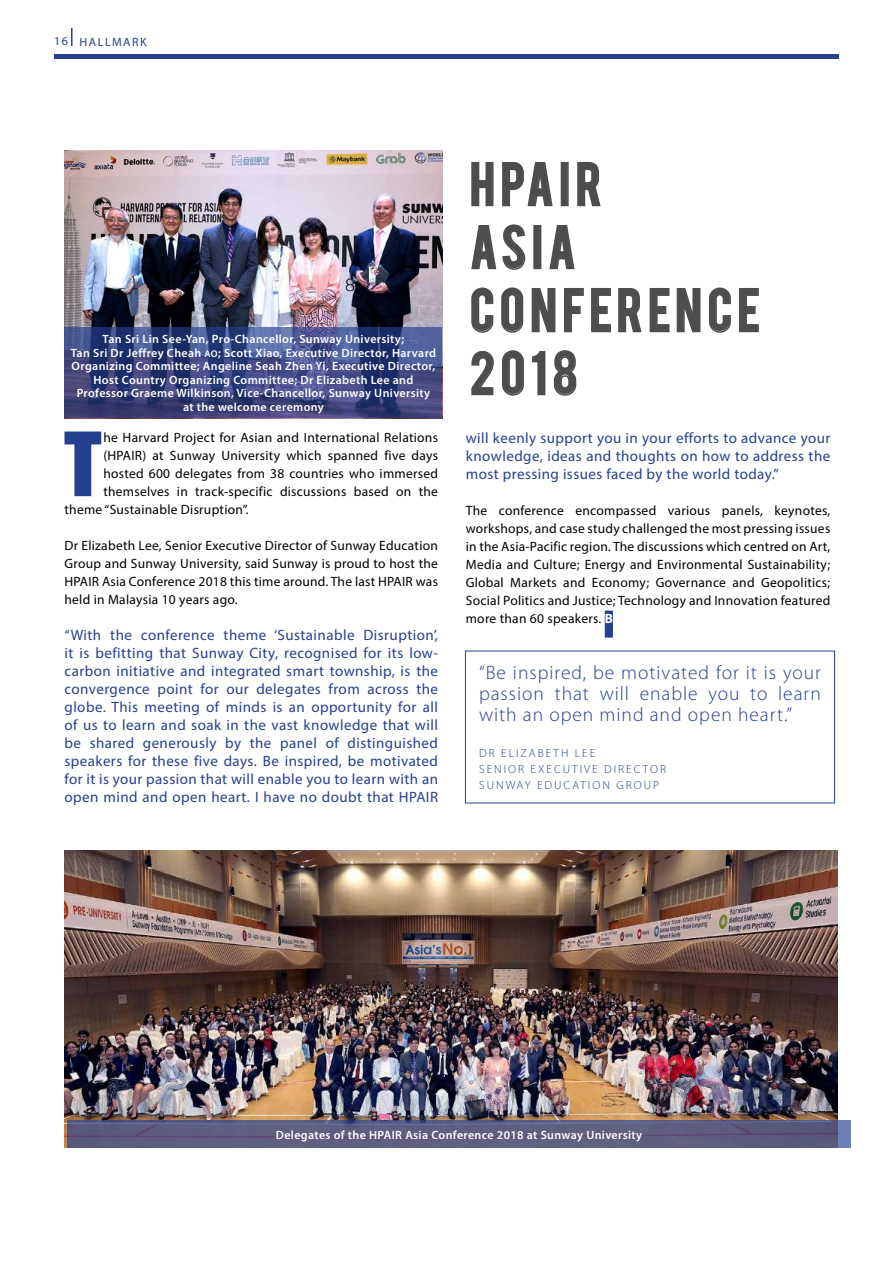
<style>
.page{position:relative;width:893px;height:1263px;background:#fff}
.page>*{position:absolute;margin:0;border:0;box-sizing:border-box;transform-origin:0 0}
.t1{font:81.75px "Impact";color:#25408f}
.t2{font:48px/63px "Bebas";letter-spacing:.11em;color:#4d4d4f}
.t3{font:300 19.5px/21px "Myriad Pro";letter-spacing:.05em;color:#25408f;text-align:justify}
.t4{font:15px/18px "Myriad Pro";letter-spacing:.03em;color:#25408f;text-align:justify}
.t5{font:13.5px/18px "Myriad Pro";letter-spacing:.02em;color:#000;text-align:justify}
.t6{font:600 12px/13.5px "Myriad Pro";letter-spacing:.03em;color:#fff;text-align:center}
.t7{font:12px "Myriad Pro";letter-spacing:.13em;color:#25408f}
.t8{font:300 11.85px/16.2px "Myriad Pro";letter-spacing:.17em;color:#25408f}
.s1{font-size:9.75px}
.s2{font-weight:700;color:#fff}
</style>
<div class="page">
<hr style="left:54px;top:54px;width:785px;height:4px;background:#25408f">
<svg style="left:71px;top:28px;width:2px;height:18px"></svg>
<div style="left:605px;top:611px;width:8px;height:27px;background:#25408f"></div>
<img style="left:64px;top:150px;width:378px;height:268px">
<img style="left:64px;top:850px;width:773px;height:298px">
<svg style="left:471px;top:162px;width:23px;height:45px"></svg>
<svg style="left:502px;top:162px;width:51px;height:45px"></svg>
<div style="left:561px;top:162px;width:8px;height:44px;border:2px solid #4d4d4f"></div>
<svg style="left:577px;top:162px;width:24px;height:45px"></svg>
<svg style="left:471px;top:224px;width:55px;height:46px"></svg>
<div style="left:533px;top:225px;width:8px;height:44px;border:2px solid #4d4d4f"></div>
<svg style="left:549px;top:225px;width:26px;height:45px"></svg>
<svg style="left:471px;top:287px;width:23px;height:46px"></svg>
<svg style="left:501px;top:287px;width:23px;height:46px"></svg>
<svg style="left:531px;top:288px;width:25px;height:45px"></svg>
<svg style="left:564px;top:288px;width:78px;height:45px"></svg>
<svg style="left:649px;top:288px;width:21px;height:45px"></svg>
<svg style="left:676px;top:288px;width:25px;height:45px"></svg>
<svg style="left:709px;top:287px;width:22px;height:46px"></svg>
<svg style="left:739px;top:288px;width:20px;height:45px"></svg>
<svg style="left:471px;top:351px;width:23px;height:45px"></svg>
<svg style="left:502px;top:350px;width:22px;height:46px"></svg>
<svg style="left:532px;top:351px;width:14px;height:45px"></svg>
<svg style="left:553px;top:350px;width:24px;height:46px"></svg>
<svg style="left:65px;top:327px;width:377px;height:91px;background:#3b467f"></svg>
<svg style="left:68px;top:1121px;width:782px;height:27px;background:#5e5d80"></svg>
<p class="t7" style="left:54px;top:34px;width:94px">16 HALLMARK</p>
<p class="t6" style="left:71px;top:332px;width:367px">Tan Sri Lin See-Yan, Pro-Chancellor, Sunway University;<br>Tan Sri Dr Jeffrey Cheah <span class="s1">AO</span>; Scott Xiao, Executive Director, Harvard Organizing Committee; Angeline Seah Zhen Yi, Executive Director, Host Country Organizing Committee; Dr Elizabeth Lee and Professor Graeme Wilkinson, Vice-Chancellor, Sunway University at the welcome ceremony</p>
<h1 class="t1" style="left:64px;top:401px;width:39px">T</h1>
<p class="t5" style="left:103px;top:428px;width:336px">he Harvard Project for Asian and International Relations</p>
<p class="t5" style="left:103px;top:446px;width:336px">(HPAIR) at Sunway University which spanned five days</p>
<p class="t5" style="left:103px;top:464px;width:336px">hosted 600 delegates from 38 countries who immersed</p>
<p class="t5" style="left:103px;top:482px;width:336px">themselves in track-specific discussions based on the</p>
<p class="t5" style="left:64px;top:500px;width:186px">theme “Sustainable Disruption”.</p>
<p class="t5" style="left:64px;top:536px;width:375px">Dr Elizabeth Lee, Senior Executive Director of Sunway Education Group and Sunway University, said Sunway is proud to host the HPAIR Asia Conference 2018 this time around. The last HPAIR was held in Malaysia 10 years ago.</p>
<p class="t4" style="left:64px;top:626px;width:375px">“With the conference theme ‘Sustainable Disruption’, it is befitting that Sunway City, recognised for its low&shy;carbon initiative and integrated smart township, is the convergence point for our delegates from across the globe. This meeting of minds is an opportunity for all of us to learn and soak in the vast knowledge that will be shared generously by the panel of distinguished speakers for these five days. Be inspired, be motivated for it is your passion that will enable you to learn with an open mind and open heart. I have no doubt that HPAIR</p>
<h2 class="t2" style="left:470px;top:149px;width:292px">HPAIR<br>ASIA<br>CONFERENCE<br>2018</h2>
<p class="t4" style="left:466px;top:428px;width:366px">will keenly support you in your efforts to advance your knowledge, ideas and thoughts on how to address the most pressing issues faced by the world today.”</p>
<p class="t5" style="left:466px;top:501px;width:366px">The conference encompassed various panels, keynotes, workshops, and case study challenged the most pressing issues in the Asia-Pacific region. The discussions which centred on Art, Media and Culture; Energy and Environmental Sustainability; Global Markets and Economy; Governance and Geopolitics; Social Politics and Justice; Technology and Innovation featured more than 60 speakers. <span class="s2">B</span></p>
<h3 class="t3" style="left:479px;top:663px;width:343px">“Be inspired, be motivated for it is your passion that will enable you to learn with an open mind and open heart.”</h3>
<p class="t8" style="left:479px;top:745px;width:188px">DR ELIZABETH LEE<br>SENIOR EXECUTIVE DIRECTOR<br>SUNWAY EDUCATION GROUP</p>
<p class="t6" style="left:276px;top:1127px;width:368px">Delegates of the HPAIR Asia Conference 2018 at Sunway University</p>
</div>
